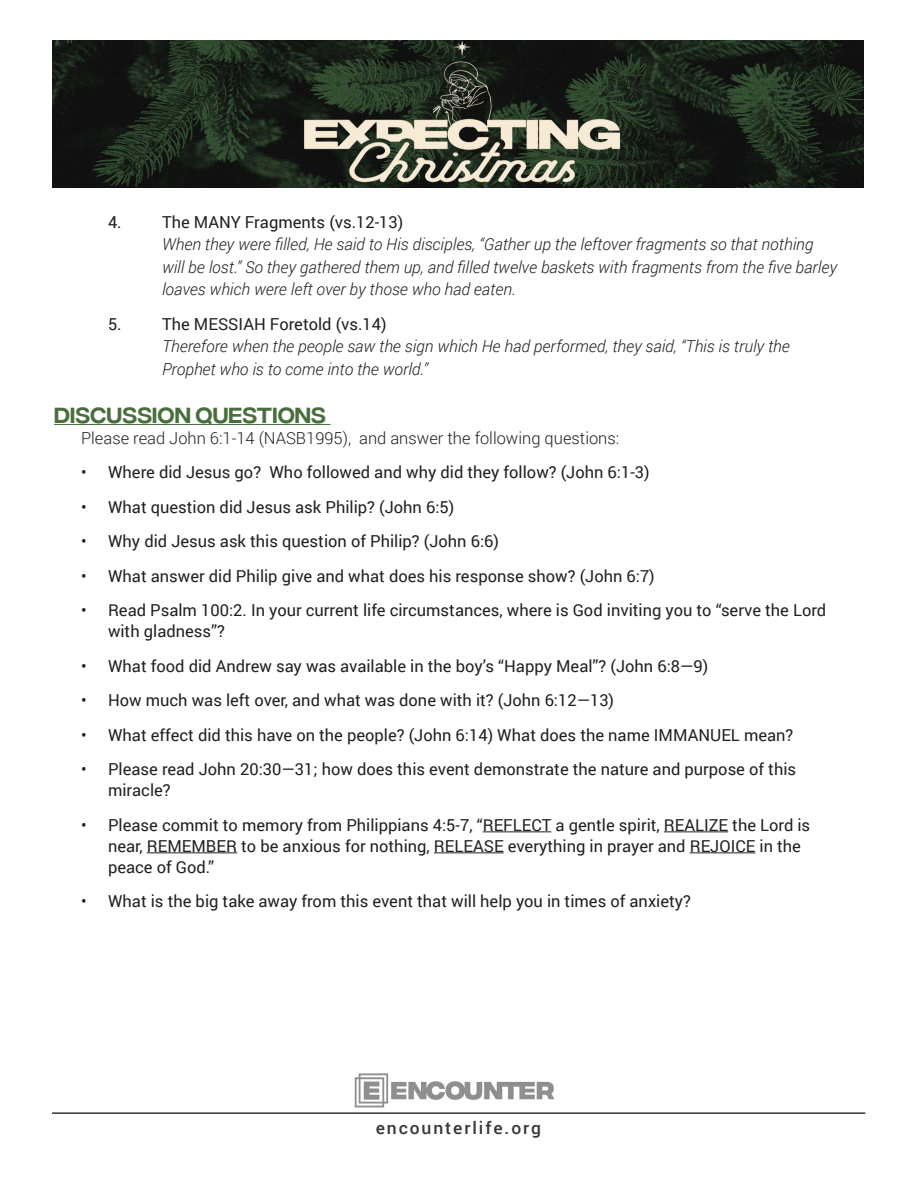
<style>
.page{position:relative;width:918px;height:1188px;background:#fff}
.page>*{position:absolute;margin:0;border:0;box-sizing:border-box;transform-origin:0 0}
.Message_-_section_names{font:21.9px "Integral CF";letter-spacing:.01em;color:#496e3c;scale:.96 1}
.t1{font:500 17.1px "Roboto";letter-spacing:.11em;color:#36373a}
.message_-_text_reg_next_line{font:16.5px/21px "Roboto";color:#231f20}
.Message_-_verse{font:italic 300 16.5px/22.5px "Roboto";color:#231f20}
.message_-_text_reg_next_line_-_light{font:300 16.5px "Roboto";color:#231f20}
</style>
<div class="page">
<img style="left:53px;top:40px;width:811px;height:148px">
<hr style="left:52px;top:1112px;width:813px;height:2px;background:#36373a">
<img style="left:354px;top:1073px;width:201px;height:35px">
<hr style="left:54px;top:424px;width:276px;height:1px;background:#496e3c">
<hr style="left:483px;top:831px;width:68px;height:1px;background:#231f20">
<hr style="left:664px;top:831px;width:64px;height:1px;background:#231f20">
<hr style="left:147px;top:852px;width:90px;height:1px;background:#231f20">
<hr style="left:434px;top:852px;width:70px;height:1px;background:#231f20">
<hr style="left:690px;top:852px;width:65px;height:1px;background:#231f20">
<p class="message_-_text_reg_next_line" style="left:108px;top:211px;width:15px">4.</p>
<p class="message_-_text_reg_next_line" style="left:162px;top:211px;width:243px">The MANY Fragments (vs.12-13)</p>
<p class="Message_-_verse" style="left:162px;top:232px;width:676px">When they were filled, He said to His disciples, “Gather up the leftover fragments so that nothing will be lost.” So they gathered them up, and filled twelve baskets with fragments from the five barley loaves which were left over by those who had eaten.</p>
<p class="message_-_text_reg_next_line" style="left:108px;top:313px;width:15px">5.</p>
<p class="message_-_text_reg_next_line" style="left:162px;top:313px;width:226px">The MESSIAH Foretold (vs.14)</p>
<p class="Message_-_verse" style="left:162px;top:334px;width:629px">Therefore when the people saw the sign which He had performed, they said, “This is truly the<br>Prophet who is to come into the world.”</p>
<p class="Message_-_section_names" style="left:54px;top:403px;width:285px">DISCUSSION QUESTIONS</p>
<p class="message_-_text_reg_next_line_-_light" style="left:81px;top:426px;width:540px">Please read John 6:1-14 (NASB1995), and answer the following questions:</p>
<p class="message_-_text_reg_next_line" style="left:81px;top:461px;width:570px">• Where did Jesus go? Who followed and why did they follow? (John 6:1-3)</p>
<p class="message_-_text_reg_next_line" style="left:81px;top:496px;width:375px">• What question did Jesus ask Philip? (John 6:5)</p>
<p class="message_-_text_reg_next_line" style="left:81px;top:530px;width:420px">• Why did Jesus ask this question of Philip? (John 6:6)</p>
<p class="message_-_text_reg_next_line" style="left:81px;top:565px;width:575px">• What answer did Philip give and what does his response show? (John 6:7)</p>
<p class="message_-_text_reg_next_line" style="left:108px;top:599px;width:720px;text-indent:-27px">• Read Psalm 100:2. In your current life circumstances, where is God inviting you to “serve the Lord with gladness”?</p>
<p class="message_-_text_reg_next_line" style="left:81px;top:655px;width:629px">• What food did Andrew say was available in the boy’s “Happy Meal”? (John 6:8—9)</p>
<p class="message_-_text_reg_next_line" style="left:81px;top:689px;width:535px">• How much was left over, and what was done with it? (John 6:12—13)</p>
<p class="message_-_text_reg_next_line" style="left:81px;top:724px;width:714px">• What effect did this have on the people? (John 6:14) What does the name IMMANUEL mean?</p>
<p class="message_-_text_reg_next_line" style="left:108px;top:758px;width:690px;text-indent:-27px">• Please read John 20:30—31; how does this event demonstrate the nature and purpose of this miracle?</p>
<p class="message_-_text_reg_next_line" style="left:108px;top:814px;width:704px;text-indent:-27px">• Please commit to memory from Philippians 4:5-7, “REFLECT a gentle spirit, REALIZE the Lord is near, REMEMBER to be anxious for nothing, RELEASE everything in prayer and REJOICE in the peace of God.”</p>
<p class="message_-_text_reg_next_line" style="left:81px;top:890px;width:612px">• What is the big take away from this event that will help you in times of anxiety?</p>
<p class="t1" style="left:376px;top:1116px;width:167px">encounterlife.org</p>
</div>
